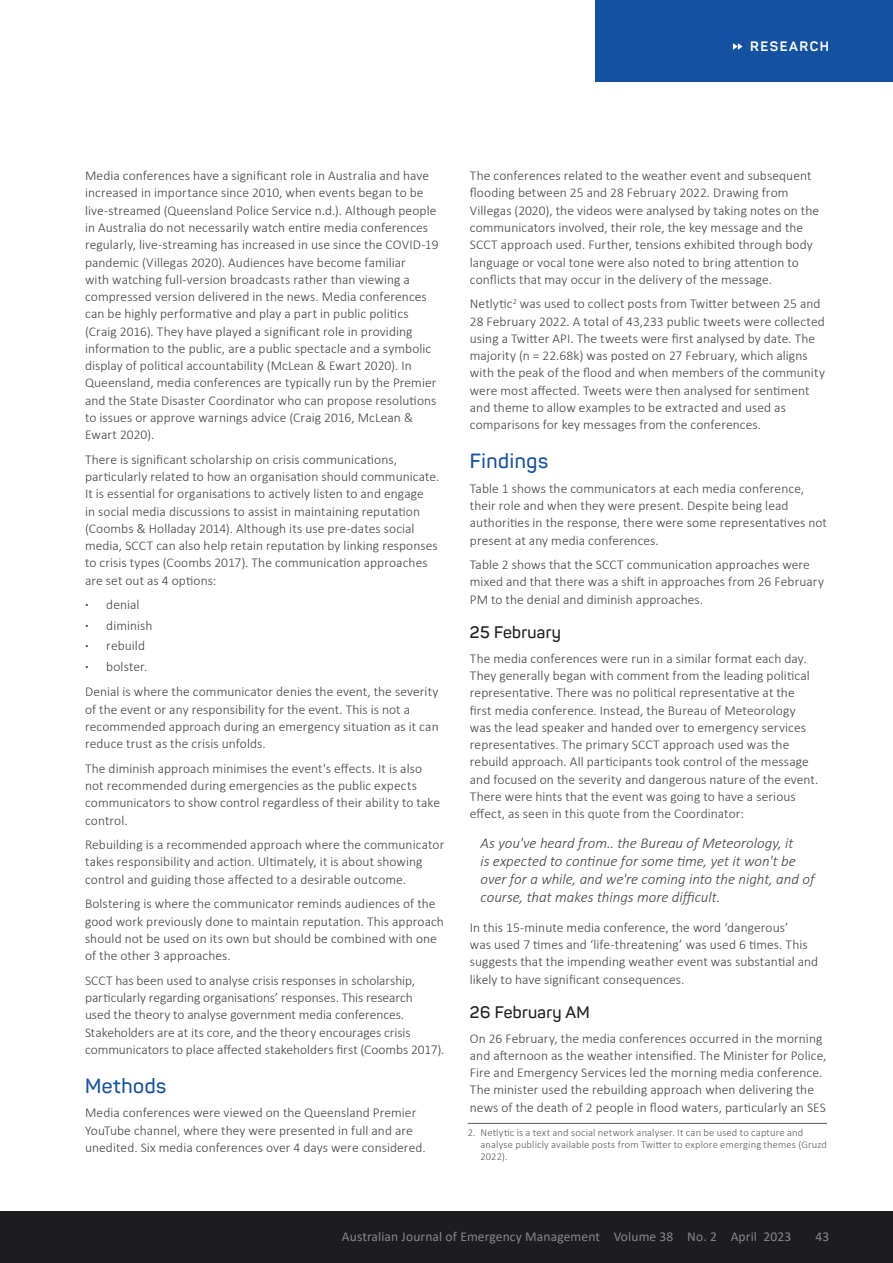
<style>
.page{position:relative;width:893px;height:1263px;background:#fff}
.page>*{position:absolute;margin:0;border:0;box-sizing:border-box;transform-origin:0 0}
.t1{font:600 20.25px "Panton";letter-spacing:.03em;color:#1452a1}
.t2{font:600 16.5px "Panton";letter-spacing:.02em;color:#1d1d1f}
.t3{font:italic 300 15px/18px "Calibri";color:#414042}
.t4{font:300 13.5px/17.2px "Calibri";letter-spacing:.005em;color:#414042}
.t5{font:13.5px "Calibri";letter-spacing:.01em;color:#868788}
.t6{font:700 13.5px "Panton";letter-spacing:.11em;color:#fff}
.t7{font:300 10.5px/12px "Calibri";letter-spacing:.015em;color:#58595b}
.s1{font-weight:700}
</style>
<div class="page">
<div style="left:596px;top:0;width:297px;height:81px;background:#1452a1"></div>
<svg style="left:733px;top:43px;width:10px;height:7px"></svg>
<div style="left:0;top:1212px;width:893px;height:51px;background:#1d1d1f"></div>
<hr style="left:468px;top:1123px;width:359px;height:1px;background:#58595b">
<p class="t6" style="left:750px;top:38px;width:80px">RESEARCH</p>
<p class="t4" style="left:85px;top:167px;width:355px">Media conferences have a significant role in Australia and have increased in importance since 2010, when events began to be live-streamed (Queensland Police Service n.d.). Although people in Australia do not necessarily watch entire media conferences regularly, live-streaming has increased in use since the COVID-19 pandemic (Villegas 2020). Audiences have become familiar<br>with watching full-version broadcasts rather than viewing a compressed version delivered in the news. Media conferences can be highly performative and play a part in public politics (Craig 2016). They have played a significant role in providing information to the public, are a public spectacle and a symbolic display of political accountability (McLean &amp; Ewart 2020). In Queensland, media conferences are typically run by the Premier and the State Disaster Coordinator who can propose resolutions to issues or approve warnings advice (Craig 2016, McLean &amp; Ewart 2020).</p>
<p class="t4" style="left:85px;top:450px;width:356px">There is significant scholarship on crisis communications, particularly related to how an organisation should communicate.<br>It is essential for organisations to actively listen to and engage<br>in social media discussions to assist in maintaining reputation (Coombs &amp; Holladay 2014). Although its use pre-dates social media, SCCT can also help retain reputation by linking responses to crisis types (Coombs 2017). The communication approaches are set out as 4 options:</p>
<p class="t4" style="left:85px;top:594px;width:69px;line-height:20.4px"><span class="s1">·</span> denial<br><span class="s1">·</span> diminish <span class="s1">·</span> rebuild<br><span class="s1">·</span> bolster.</p>
<p class="t4" style="left:85px;top:683px;width:355px">Denial is where the communicator denies the event, the severity of the event or any responsibility for the event. This is not a recommended approach during an emergency situation as it can reduce trust as the crisis unfolds.</p>
<p class="t4" style="left:85px;top:759px;width:357px">The diminish approach minimises the event's effects. It is also not recommended during emergencies as the public expects communicators to show control regardless of their ability to take control.</p>
<p class="t4" style="left:85px;top:836px;width:361px">Rebuilding is a recommended approach where the communicator takes responsibility and action. Ultimately, it is about showing control and guiding those affected to a desirable outcome.</p>
<p class="t4" style="left:85px;top:895px;width:360px">Bolstering is where the communicator reminds audiences of the good work previously done to maintain reputation. This approach should not be used on its own but should be combined with one of the other 3 approaches.</p>
<p class="t4" style="left:85px;top:972px;width:361px">SCCT has been used to analyse crisis responses in scholarship, particularly regarding organisations’ responses. This research<br>used the theory to analyse government media conferences.<br>Stakeholders are at its core, and the theory encourages crisis communicators to place affected stakeholders first (Coombs 2017).</p>
<h1 class="t1" style="left:85px;top:1073px;width:83px">Methods</h1>
<p class="t4" style="left:85px;top:1104px;width:342px">Media conferences were viewed on the Queensland Premier<br>YouTube channel, where they were presented in full and are unedited. Six media conferences over 4 days were considered.</p>
<p class="t4" style="left:470px;top:167px;width:351px">The conferences related to the weather event and subsequent flooding between 25 and 28 February 2022. Drawing from Villegas (2020), the videos were analysed by taking notes on the communicators involved, their role, the key message and the SCCT approach used. Further, tensions exhibited through body language or vocal tone were also noted to bring attention to conflicts that may occur in the delivery of the message.</p>
<p class="t4" style="left:470px;top:295px;width:357px">Netlytic<sup>2</sup> was used to collect posts from Twitter between 25 and 28 February 2022. A total of 43,233 public tweets were collected using a Twitter API. The tweets were first analysed by date. The majority (n = 22.68k) was posted on 27 February, which aligns with the peak of the flood and when members of the community were most affected. Tweets were then analysed for sentiment and theme to allow examples to be extracted and used as comparisons for key messages from the conferences.</p>
<h1 class="t1" style="left:470px;top:448px;width:80px">Findings</h1>
<p class="t4" style="left:470px;top:479px;width:359px">Table 1 shows the communicators at each media conference, their role and when they were present. Despite being lead authorities in the response, there were some representatives not present at any media conferences.</p>
<p class="t4" style="left:470px;top:556px;width:356px">Table 2 shows that the SCCT communication approaches were mixed and that there was a shift in approaches from 26 February<br>PM to the denial and diminish approaches.</p>
<p class="t2" style="left:470px;top:622px;width:93px">25 February</p>
<p class="t4" style="left:470px;top:649px;width:350px">The media conferences were run in a similar format each day.<br>They generally began with comment from the leading political representative. There was no political representative at the first media conference. Instead, the Bureau of Meteorology was the lead speaker and handed over to emergency services representatives. The primary SCCT approach used was the rebuild approach. All participants took control of the message and focused on the severity and dangerous nature of the event.<br>There were hints that the event was going to have a serious effect, as seen in this quote from the Coordinator:</p>
<p class="t3" style="left:480px;top:834px;width:335px">As you've heard from.. the Bureau of Meteorology, it<br>is expected to continue for some time, yet it won't be over for a while, and we're coming into the night, and of course, that makes things more difficult.</p>
<p class="t4" style="left:470px;top:918px;width:350px">In this 15-minute media conference, the word ‘dangerous’<br>was used 7 times and ‘life-threatening’ was used 6 times. This suggests that the impending weather event was substantial and likely to have significant consequences.</p>
<p class="t2" style="left:470px;top:1002px;width:122px">26 February AM</p>
<p class="t4" style="left:470px;top:1029px;width:358px">On 26 February, the media conferences occurred in the morning and afternoon as the weather intensified. The Minister for Police, Fire and Emergency Services led the morning media conference.<br>The minister used the rebuilding approach when delivering the news of the death of 2 people in flood waters, particularly an SES</p>
<p class="t7" style="left:480px;top:1127px;width:348px;text-indent:-13px">2. Netlytic is a text and social network analyser. It can be used to capture and analyse publicly available posts from Twitter to explore emerging themes (Gruzd<br>2022).</p>
<p class="t5" style="left:342px;top:1227px;width:451px">Australian Journal of Emergency Management Volume 38 No. 2 April 2023</p>
<p class="t5" style="left:815px;top:1227px;width:15px">43</p>
</div>
